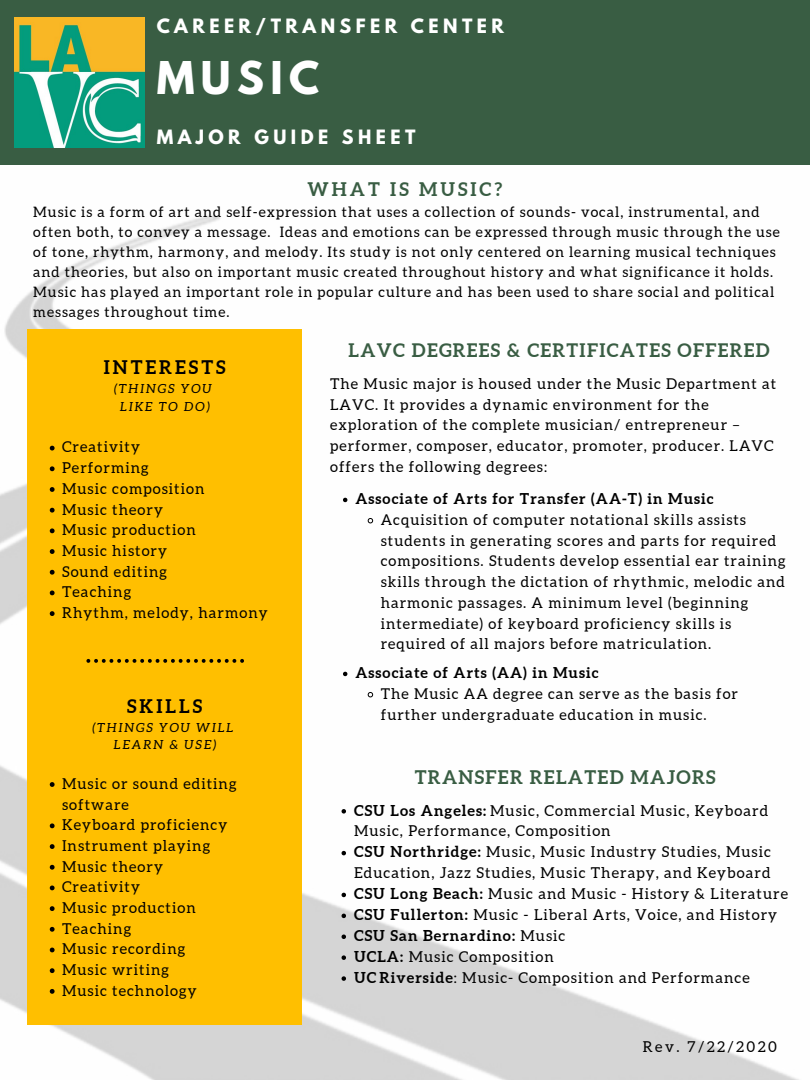
<style>
.page{position:relative;width:810px;height:1080px;background:#fff}
.page>*{position:absolute;margin:0;border:0;box-sizing:border-box;transform-origin:0 0}
.t1{font:700 40px "League Spartan";letter-spacing:.16em;color:#fff}
.t2{font:700 18.75px "Aleo";letter-spacing:.07em;color:#395d43}
.t3{font:700 18.75px "Aleo";letter-spacing:.16em;color:#000}
.t4{font:700 18.75px "Aleo";letter-spacing:.16em;color:#395d43}
.t5{font:700 18.62px "Aleo";letter-spacing:.07em;color:#395d43}
.t6{font:700 17.5px "League Spartan";letter-spacing:.255em;color:#fff}
.t7{font:15px/20.7px "Aleo";letter-spacing:.07em;color:#000}
.t8{font:15px "Aleo";letter-spacing:.16em;color:#000}
.t9{font:14.88px/20.8px "Aleo";letter-spacing:.07em;color:#000}
.t10{font:700 14.88px "Aleo";letter-spacing:.07em;color:#000}
.t11{font:14.38px/20px "Aleo";letter-spacing:.07em;color:#000}
.t12{font:italic 12.5px/17.3px "Aleo";letter-spacing:.16em;color:#000;text-align:center}
.s1{font-weight:700}
</style>
<div class="page">
<img style="left:0;top:164px;width:810px;height:916px">
<div style="left:28px;top:329px;width:274px;height:696px;background:#ffbf00"></div>
<svg style="left:50px;top:446px;width:5px;height:5px"></svg>
<svg style="left:50px;top:466px;width:5px;height:5px"></svg>
<svg style="left:50px;top:487px;width:5px;height:5px"></svg>
<svg style="left:50px;top:508px;width:5px;height:5px"></svg>
<svg style="left:50px;top:528px;width:5px;height:5px"></svg>
<svg style="left:50px;top:549px;width:5px;height:5px"></svg>
<svg style="left:50px;top:570px;width:5px;height:5px"></svg>
<svg style="left:50px;top:591px;width:5px;height:4px"></svg>
<svg style="left:50px;top:611px;width:5px;height:5px"></svg>
<svg style="left:50px;top:782px;width:5px;height:5px"></svg>
<svg style="left:50px;top:823px;width:5px;height:5px"></svg>
<svg style="left:50px;top:844px;width:5px;height:5px"></svg>
<svg style="left:50px;top:865px;width:5px;height:5px"></svg>
<svg style="left:50px;top:886px;width:5px;height:4px"></svg>
<svg style="left:50px;top:906px;width:5px;height:5px"></svg>
<svg style="left:50px;top:927px;width:5px;height:5px"></svg>
<svg style="left:50px;top:948px;width:5px;height:4px"></svg>
<svg style="left:50px;top:968px;width:5px;height:5px"></svg>
<svg style="left:50px;top:989px;width:5px;height:5px"></svg>
<svg style="left:343px;top:498px;width:4px;height:4px"></svg>
<svg style="left:368px;top:518px;width:5px;height:6px"></svg>
<svg style="left:343px;top:672px;width:4px;height:4px"></svg>
<svg style="left:368px;top:692px;width:5px;height:6px"></svg>
<svg style="left:86px;top:659px;width:158px;height:4px"></svg>
<svg style="left:342px;top:809px;width:4px;height:5px"></svg>
<svg style="left:342px;top:851px;width:4px;height:4px"></svg>
<svg style="left:342px;top:893px;width:4px;height:4px"></svg>
<svg style="left:342px;top:914px;width:4px;height:4px"></svg>
<svg style="left:342px;top:935px;width:4px;height:4px"></svg>
<svg style="left:342px;top:955px;width:4px;height:5px"></svg>
<svg style="left:342px;top:976px;width:4px;height:5px"></svg>
<div style="left:0;top:0;width:810px;height:164px;background:#395d43"></div>
<img style="left:14px;top:18px;width:131px;height:130px">
<p class="t6" style="left:157px;top:17px;width:349px">CAREER/TRANSFER CENTER</p>
<h1 class="t1" style="left:157px;top:58px;width:164px">MUSIC</h1>
<p class="t6" style="left:157px;top:129px;width:260px">MAJOR GUIDE SHEET</p>
<p class="t4" style="left:308px;top:178px;width:196px">WHAT IS MUSIC?</p>
<p class="t11" style="left:33px;top:202px;width:748px">Music is a form of art and self-expression that uses a collection of sounds- vocal, instrumental, and often both, to convey a message. Ideas and emotions can be expressed through music through the use of tone, rhythm, harmony, and melody. Its study is not only centered on learning musical techniques and theories, but also on important music created throughout history and what significance it holds.<br>Music has played an important role in popular culture and has been used to share social and political messages throughout time.</p>
<p class="t3" style="left:104px;top:357px;width:124px">INTERESTS</p>
<p class="t12" style="left:114px;top:380px;width:99px">(THINGS YOU<br>LIKE TO DO)</p>
<p class="t7" style="left:62px;top:437px;width:207px">Creativity<br>Performing<br>Music composition<br>Music theory<br>Music production<br>Music history<br>Sound editing<br>Teaching<br>Rhythm, melody, harmony</p>
<p class="t3" style="left:127px;top:695px;width:76px">SKILLS</p>
<p class="t12" style="left:92px;top:719px;width:143px">(THINGS YOU WILL<br>LEARN &amp; USE)</p>
<p class="t7" style="left:62px;top:773px;width:176px">Music or sound editing software<br>Keyboard proficiency<br>Instrument playing<br>Music theory<br>Creativity<br>Music production<br>Teaching<br>Music recording<br>Music writing<br>Music technology</p>
<p class="t5" style="left:349px;top:340px;width:422px">LAVC DEGREES &amp; CERTIFICATES OFFERED</p>
<p class="t9" style="left:330px;top:373px;width:448px">The Music major is housed under the Music Department at LAVC. It provides a dynamic environment for the exploration of the complete musician/ entrepreneur – performer, composer, educator, promoter, producer. LAVC offers the following degrees:</p>
<p class="t10" style="left:355px;top:490px;width:360px">Associate of Arts for Transfer (AA-T) in Music</p>
<p class="t9" style="left:381px;top:509px;width:406px">Acquisition of computer notational skills assists students in generating scores and parts for required compositions. Students develop essential ear training skills through the dictation of rhythmic, melodic and harmonic passages. A minimum level (beginning intermediate) of keyboard proficiency skills is required of all majors before matriculation.</p>
<p class="t10" style="left:355px;top:664px;width:245px">Associate of Arts (AA) in Music</p>
<p class="t9" style="left:381px;top:683px;width:359px">The Music AA degree can serve as the basis for further undergraduate education in music.</p>
<p class="t2" style="left:415px;top:766px;width:302px">TRANSFER RELATED MAJORS</p>
<p class="t7" style="left:354px;top:800px;width:436px;line-height:20.9px"><span class="s1">CSU Los Angeles:</span> Music, Commercial Music, Keyboard Music, Performance, Composition<br><span class="s1">CSU Northridge:</span> Music, Music Industry Studies, Music Education, Jazz Studies, Music Therapy, and Keyboard <span class="s1">CSU Long Beach:</span> Music and Music - History &amp; Literature <span class="s1">CSU Fullerton:</span> Music - Liberal Arts, Voice, and History <span class="s1">CSU San Bernardino:</span> Music<br><span class="s1">UCLA:</span> Music Composition<br><span class="s1">UC Riverside</span>: Music- Composition and Performance</p>
<p class="t8" style="left:643px;top:1038px;width:136px">Rev. 7/22/2020</p>
</div>
